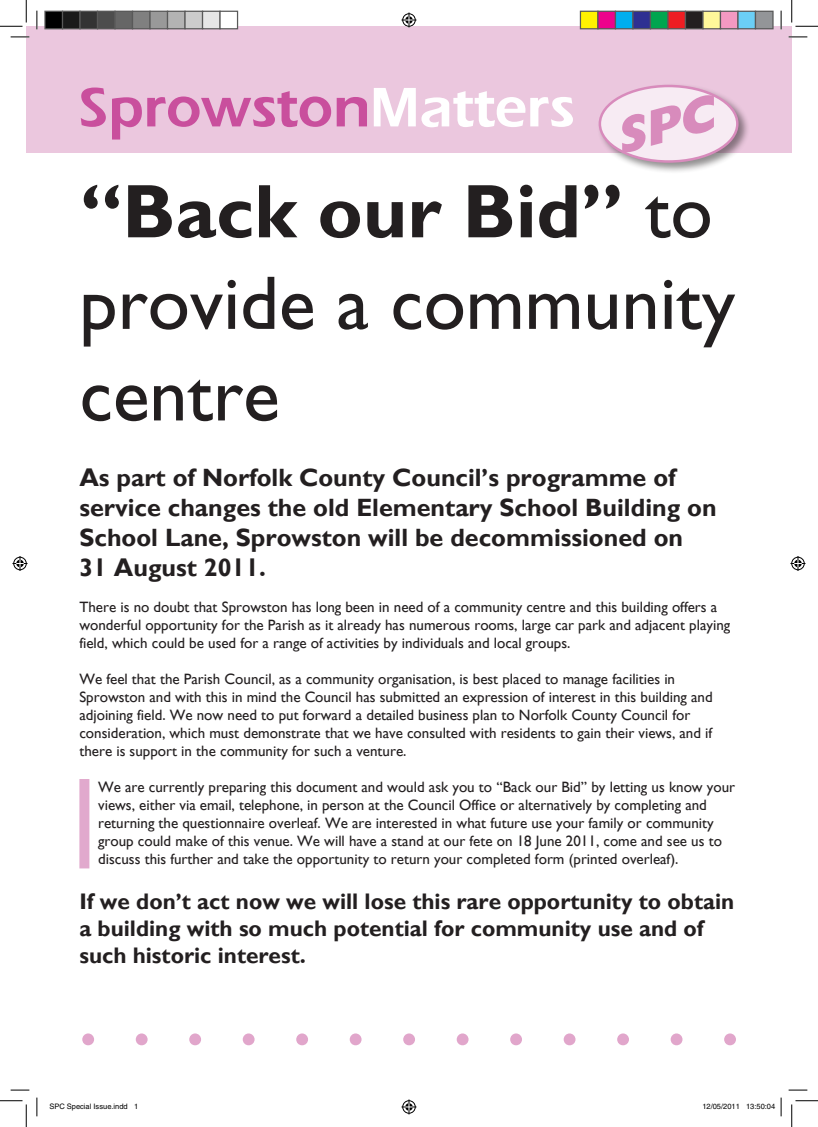
<style>
.page{position:relative;width:818px;height:1127px;background:#fff}
.page>*{position:absolute;margin:0;border:0;box-sizing:border-box;transform-origin:0 0}
.t1{font:76.25px/91.5px "Gill Sans";color:#231f20}
.t2{font:700 70px "Times";color:#e1a6cb}
.t3{font:700 57.5px "Ergoe";color:#c94f9d}
.t4{font:700 25px/30px "Gill Sans";color:#231f20}
.t5{font:700 22.5px/27px "Gill Sans";color:#231f20}
.t6{font:15px/18px "Gill Sans";color:#231f20}
.t7{font:7.5px "Helvetica";color:#000}
.s1{color:#fff}
.s2{font-weight:700}
</style>
<div class="page">
<div style="left:26px;top:26px;width:766px;height:127px;background:#ebc7de"></div>
<div style="left:79px;top:778px;width:10px;height:90px;background:#e1a9cd"></div>
<div style="left:597px;top:83px;width:159px;height:97px;background:#231f20;opacity:.5"></div>
<div style="left:600px;top:86px;width:137px;height:75px;background:#f7ebf3;border-radius:50%"></div>
<div style="left:599px;top:85px;width:139px;height:78px;border:2px solid #d88bbc;border-radius:50%"></div>
<svg style="left:11px;top:36px;width:18px;height:2px"></svg>
<svg style="left:788px;top:36px;width:19px;height:2px"></svg>
<svg style="left:11px;top:1089px;width:18px;height:1px"></svg>
<svg style="left:788px;top:1089px;width:19px;height:1px"></svg>
<svg style="left:36px;top:11px;width:2px;height:18px"></svg>
<svg style="left:36px;top:1097px;width:2px;height:18px"></svg>
<svg style="left:780px;top:11px;width:2px;height:18px"></svg>
<svg style="left:0;top:0;width:27px;height:27px"></svg>
<svg style="left:0;top:1100px;width:27px;height:26px"></svg>
<svg style="left:791px;top:0;width:27px;height:27px"></svg>
<svg style="left:791px;top:1100px;width:27px;height:26px"></svg>
<svg style="left:401px;top:13px;width:15px;height:15px"></svg>
<svg style="left:401px;top:1099px;width:15px;height:15px"></svg>
<svg style="left:13px;top:556px;width:15px;height:15px"></svg>
<svg style="left:790px;top:556px;width:15px;height:15px"></svg>
<div style="left:45px;top:11px;width:18px;height:18px;background:#000"></div>
<div style="left:44px;top:11px;width:19px;height:18px;border:1px solid #595959"></div>
<div style="left:63px;top:11px;width:17px;height:18px;background:#1a1a1a"></div>
<div style="left:62px;top:11px;width:19px;height:18px;border:1px solid #595959"></div>
<div style="left:80px;top:11px;width:18px;height:18px;background:#333"></div>
<div style="left:79px;top:11px;width:19px;height:18px;border:1px solid #595959"></div>
<div style="left:98px;top:11px;width:17px;height:18px;background:#4d4d4d"></div>
<div style="left:97px;top:11px;width:19px;height:18px;border:1px solid #595959"></div>
<div style="left:115px;top:11px;width:18px;height:18px;background:#666"></div>
<div style="left:114px;top:11px;width:19px;height:18px;border:1px solid #595959"></div>
<div style="left:133px;top:11px;width:17px;height:18px;background:#808080"></div>
<div style="left:132px;top:11px;width:19px;height:18px;border:1px solid #595959"></div>
<div style="left:150px;top:11px;width:18px;height:18px;background:#999"></div>
<div style="left:149px;top:11px;width:19px;height:18px;border:1px solid #595959"></div>
<div style="left:168px;top:11px;width:17px;height:18px;background:#b3b3b3"></div>
<div style="left:167px;top:11px;width:19px;height:18px;border:1px solid #595959"></div>
<div style="left:185px;top:11px;width:18px;height:18px;background:#ccc"></div>
<div style="left:184px;top:11px;width:19px;height:18px;border:1px solid #595959"></div>
<div style="left:203px;top:11px;width:17px;height:18px;background:#e6e6e6"></div>
<div style="left:202px;top:11px;width:19px;height:18px;border:1px solid #595959"></div>
<div style="left:220px;top:11px;width:18px;height:18px;background:#fff"></div>
<div style="left:219px;top:11px;width:19px;height:18px;border:1px solid #595959"></div>
<div style="left:580px;top:11px;width:18px;height:18px;background:#fff101"></div>
<div style="left:580px;top:11px;width:18px;height:18px;border:1px solid #595959"></div>
<div style="left:598px;top:11px;width:17px;height:18px;background:#ed028c"></div>
<div style="left:597px;top:11px;width:19px;height:18px;border:1px solid #595959"></div>
<div style="left:615px;top:11px;width:18px;height:18px;background:#00aeef"></div>
<div style="left:615px;top:11px;width:18px;height:18px;border:1px solid #595959"></div>
<div style="left:633px;top:11px;width:17px;height:18px;background:#2e3092"></div>
<div style="left:632px;top:11px;width:19px;height:18px;border:1px solid #595959"></div>
<div style="left:650px;top:11px;width:18px;height:18px;background:#00a54f"></div>
<div style="left:650px;top:11px;width:18px;height:18px;border:1px solid #595959"></div>
<div style="left:668px;top:11px;width:17px;height:18px;background:#ee1d23"></div>
<div style="left:667px;top:11px;width:19px;height:18px;border:1px solid #595959"></div>
<div style="left:685px;top:11px;width:18px;height:18px;background:#231f20"></div>
<div style="left:685px;top:11px;width:18px;height:18px;border:1px solid #595959"></div>
<div style="left:703px;top:11px;width:17px;height:18px;background:#fff79a"></div>
<div style="left:702px;top:11px;width:19px;height:18px;border:1px solid #595959"></div>
<div style="left:720px;top:11px;width:18px;height:18px;background:#f499c2"></div>
<div style="left:720px;top:11px;width:18px;height:18px;border:1px solid #595959"></div>
<div style="left:738px;top:11px;width:17px;height:18px;background:#6bcff6"></div>
<div style="left:737px;top:11px;width:19px;height:18px;border:1px solid #595959"></div>
<div style="left:755px;top:11px;width:18px;height:18px;background:#939598"></div>
<div style="left:755px;top:11px;width:18px;height:18px;border:1px solid #595959"></div>
<svg style="left:780px;top:1097px;width:2px;height:18px"></svg>
<svg style="left:622px;top:93px;width:92px;height:61px"></svg>
<p class="t3" style="left:79px;top:74px;width:497px">Sprowston<span class="s1">Matters</span></p>
<p class="t1" style="left:79px;top:166px;width:657px"><span class="s2">“Back our Bid”</span> to provide a community centre</p>
<p class="t4" style="left:79px;top:462px;width:639px">As part of Norfolk County Council’s programme of service changes the old Elementary School Building on<br>School Lane, Sprowston will be decommissioned on</p>
<p class="t4" style="left:79px;top:552px;width:188px">31 August 2011.</p>
<p class="t6" style="left:79px;top:598px;width:652px">There is no doubt that Sprowston has long been in need of a community centre and this building offers a wonderful opportunity for the Parish as it already has numerous rooms, large car park and adjacent playing field, which could be used for a range of activities by individuals and local groups.</p>
<p class="t6" style="left:79px;top:670px;width:635px">We feel that the Parish Council, as a community organisation, is best placed to manage facilities in Sprowston and with this in mind the Council has submitted an expression of interest in this building and adjoining field. We now need to put forward a detailed business plan to Norfolk County Council for consideration, which must demonstrate that we have consulted with residents to gain their views, and if there is support in the community for such a venture.</p>
<p class="t6" style="left:98px;top:778px;width:638px">We are currently preparing this document and would ask you to “Back our Bid” by letting us know your</p>
<p class="t6" style="left:98px;top:796px;width:610px">views, either via email, telephone, in person at the Council Office or alternatively by completing and</p>
<p class="t6" style="left:98px;top:814px;width:617px">returning the questionnaire overleaf. We are interested in what future use your family or community</p>
<p class="t6" style="left:98px;top:832px;width:625px">group could make of this venue. We will have a stand at our fete on 18 June 2011, come and see us to</p>
<p class="t6" style="left:98px;top:850px;width:582px">discuss this further and take the opportunity to return your completed form (printed overleaf).</p>
<p class="t5" style="left:79px;top:888px;width:656px">If we don’t act now we will lose this rare opportunity to obtain a building with so much potential for community use and of such historic interest.</p>
<p class="t2" style="left:79px;top:978px;width:661px">.............</p>
<p class="t7" style="left:49px;top:1101px;width:90px">SPC Special Issue.indd 1</p>
<p class="t7" style="left:702px;top:1101px;width:74px">12/05/2011 13:50:04</p>
</div>
